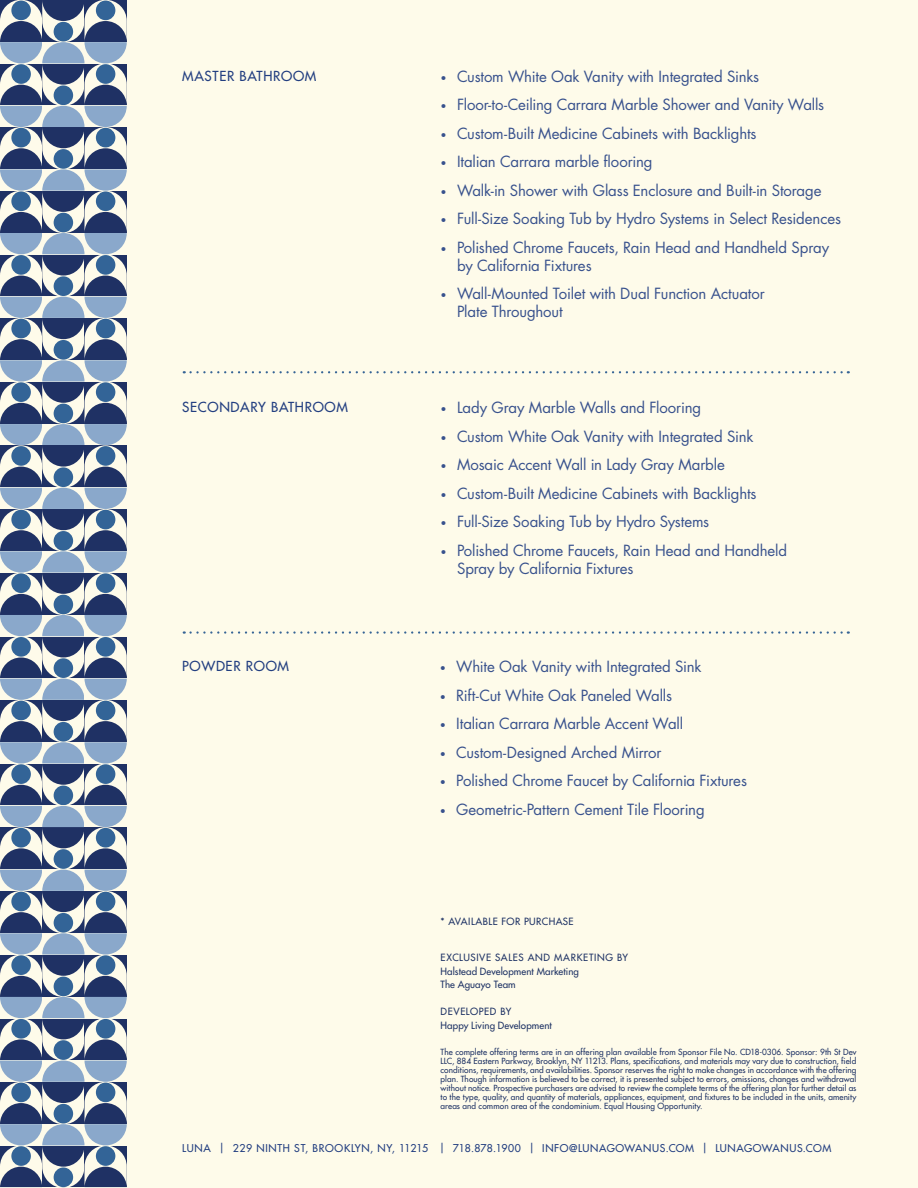
<style>
.page{position:relative;width:918px;height:1188px;background:#fefbea}
.page>*{position:absolute;margin:0;border:0;box-sizing:border-box;transform-origin:0 0}
.t1{font:15px/18px "Futura";letter-spacing:-.01em;color:#38518d}
.t2{font:13.5px "Futura";letter-spacing:.05em;color:#223e80}
.t3{font:10.5px "Futura";letter-spacing:.055em;color:#223e80}
.t4{font:9.75px/13.5px "Futura";letter-spacing:.015em;color:#1f3365}
.t5{font:9.75px "Futura";letter-spacing:.045em;color:#1f3365}
.t6{font:8.25px/9px "Futura";letter-spacing:.015em;color:#1f3365;text-align:justify}
.s1{font-size:10.5px}
</style>
<div class="page">
<svg style="left:191px;top:371px;width:658px;height:2px"></svg>
<svg style="left:191px;top:631px;width:658px;height:3px"></svg>
<svg style="left:0;top:0;width:127px;height:1188px"></svg>
<p class="t2" style="left:182px;top:67px;width:136px">MASTER BATHROOM</p>
<p class="t1" style="left:441px;top:67px;width:320px"><span class="s1">•</span> Custom White Oak Vanity with Integrated Sinks</p>
<p class="t1" style="left:441px;top:96px;width:385px"><span class="s1">•</span> Floor-to-Ceiling Carrara Marble Shower and Vanity Walls</p>
<p class="t1" style="left:441px;top:124px;width:318px"><span class="s1">•</span> Custom-Built Medicine Cabinets with Backlights</p>
<p class="t1" style="left:441px;top:153px;width:214px"><span class="s1">•</span> Italian Carrara marble flooring</p>
<p class="t1" style="left:441px;top:181px;width:382px"><span class="s1">•</span> Walk-in Shower with Glass Enclosure and Built-in Storage</p>
<p class="t1" style="left:441px;top:210px;width:402px"><span class="s1">•</span> Full-Size Soaking Tub by Hydro Systems in Select Residences</p>
<p class="t1" style="left:457px;top:238px;width:374px;text-indent:-17px"><span class="s1">•</span> Polished Chrome Faucets, Rain Head and Handheld Spray by California Fixtures</p>
<p class="t1" style="left:457px;top:285px;width:309px;text-indent:-17px"><span class="s1">•</span> Wall-Mounted Toilet with Dual Function Actuator<br>Plate Throughout</p>
<p class="t2" style="left:182px;top:399px;width:167px">SECONDARY BATHROOM</p>
<p class="t1" style="left:441px;top:399px;width:262px"><span class="s1">•</span> Lady Gray Marble Walls and Flooring</p>
<p class="t1" style="left:441px;top:428px;width:314px"><span class="s1">•</span> Custom White Oak Vanity with Integrated Sink</p>
<p class="t1" style="left:441px;top:456px;width:286px"><span class="s1">•</span> Mosaic Accent Wall in Lady Gray Marble</p>
<p class="t1" style="left:441px;top:485px;width:318px"><span class="s1">•</span> Custom-Built Medicine Cabinets with Backlights</p>
<p class="t1" style="left:441px;top:513px;width:270px"><span class="s1">•</span> Full-Size Soaking Tub by Hydro Systems</p>
<p class="t1" style="left:457px;top:542px;width:332px;text-indent:-17px"><span class="s1">•</span> Polished Chrome Faucets, Rain Head and Handheld<br>Spray by California Fixtures</p>
<p class="t2" style="left:182px;top:658px;width:108px">POWDER ROOM</p>
<p class="t1" style="left:440px;top:658px;width:263px"><span class="s1">•</span> White Oak Vanity with Integrated Sink</p>
<p class="t1" style="left:440px;top:686px;width:234px"><span class="s1">•</span> Rift-Cut White Oak Paneled Walls</p>
<p class="t1" style="left:440px;top:715px;width:245px"><span class="s1">•</span> Italian Carrara Marble Accent Wall</p>
<p class="t1" style="left:440px;top:743px;width:223px"><span class="s1">•</span> Custom-Designed Arched Mirror</p>
<p class="t1" style="left:440px;top:772px;width:309px"><span class="s1">•</span> Polished Chrome Faucet by California Fixtures</p>
<p class="t1" style="left:440px;top:800px;width:267px"><span class="s1">•</span> Geometric-Pattern Cement Tile Flooring</p>
<p class="t5" style="left:441px;top:916px;width:135px">* AVAILABLE FOR PURCHASE</p>
<p class="t4" style="left:441px;top:951px;width:189px">EXCLUSIVE SALES AND MARKETING BY<br>Halstead Development Marketing<br>The Aguayo Team</p>
<p class="t4" style="left:441px;top:1005px;width:113px">DEVELOPED BY<br>Happy Living Development</p>
<p class="t6" style="left:441px;top:1047px;width:417px">The complete offering terms are in an offering plan available from Sponsor File No. CD18-0306. Sponsor: 9th St Dev LLC, 884 Eastern Parkway, Brooklyn, NY 11213. Plans, specifications, and materials may vary due to construction, field conditions, requirements, and availabilities. Sponsor reserves the right to make changes in accordance with the offering plan. Though information is believed to be correct, it is presented subject to errors, omissions, changes and withdrawal without notice. Prospective purchasers are advised to review the complete terms of the offering plan for further detail as to the type, quality, and quantity of materials, appliances, equipment, and fixtures to be included in the units, amenity areas and common area of the condominium. Equal Housing Opportunity.</p>
<p class="t3" style="left:182px;top:1142px;width:651px">LUNA | 229 NINTH ST, BROOKLYN, NY, 11215 | 718.878.1900 | INFO@LUNAGOWANUS.COM | LUNAGOWANUS.COM</p>
</div>
